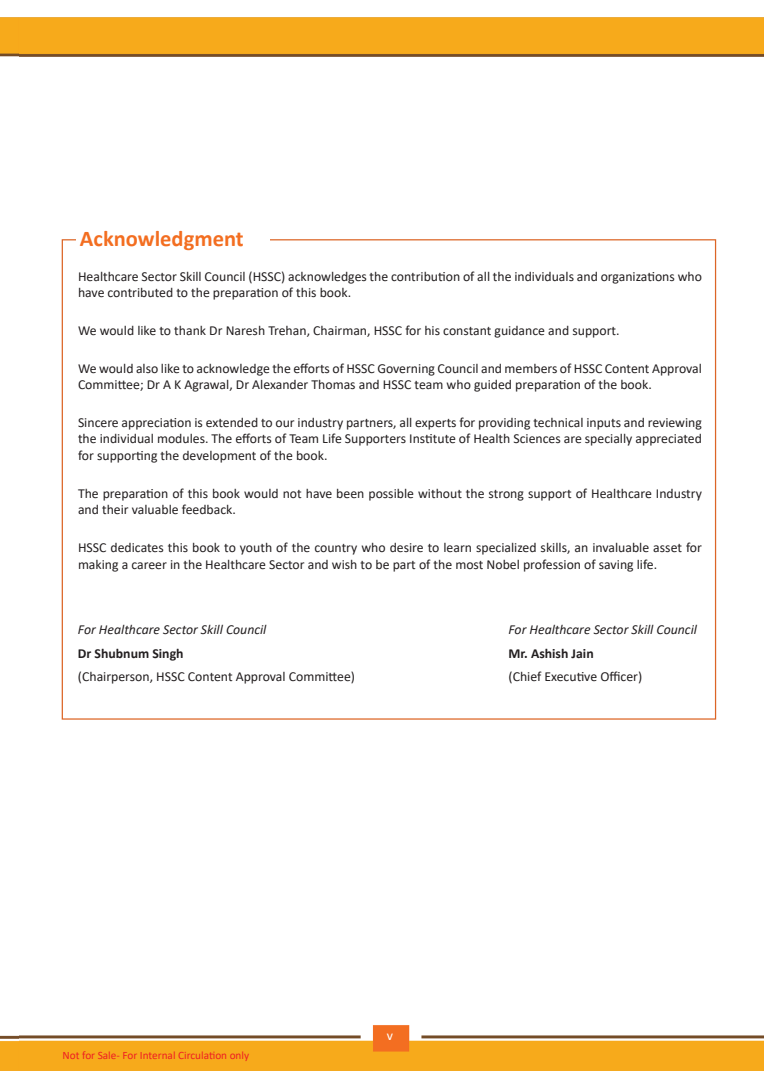
<style>
.page{position:relative;width:780px;height:1088px;background:#fff}
.page>*{position:absolute;margin:0;border:0;box-sizing:border-box;transform-origin:0 0}
.t1{font:700 22.5px "Calibri";color:#f36e21}
.t2{font:13.75px/16.5px "Calibri";color:#231f20}
.t3{font:italic 13.75px "Calibri";color:#231f20}
.t4{font:700 13.75px "Calibri";color:#231f20}
.t5{font:13.75px "Calibri";color:#fff}
.t6{font:11.25px "Calibri";color:#ee1d23}
</style>
<div class="page">
<img style="left:18px;top:1025px;width:745px;height:45px">
<img style="left:18px;top:18px;width:745px;height:39px">
<img style="left:0;top:18px;width:18px;height:1052px">
<div style="left:374px;top:1029px;width:31px;height:18px;background:#f36e21"></div>
<p class="t1" style="left:80px;top:223px;width:165px">Acknowledgment</p>
<p class="t2" style="left:78px;top:268px;width:625px">Healthcare Sector Skill Council (HSSC) acknowledges the contribution of all the individuals and organizations who have contributed to the preparation of this book.</p>
<p class="t2" style="left:78px;top:323px;width:543px">We would like to thank Dr Naresh Trehan, Chairman, HSSC for his constant guidance and support.</p>
<p class="t2" style="left:78px;top:360px;width:625px">We would also like to acknowledge the efforts of HSSC Governing Council and members of HSSC Content Approval<br>Committee; Dr A K Agrawal, Dr Alexander Thomas and HSSC team who guided preparation of the book.</p>
<p class="t2" style="left:78px;top:415px;width:625px;text-align:justify">Sincere appreciation is extended to our industry partners, all experts for providing technical inputs and reviewing the individual modules. The efforts of Team Life Supporters Institute of Health Sciences are specially appreciated for supporting the development of the book.</p>
<p class="t2" style="left:78px;top:485px;width:625px">The preparation of this book would not have been possible without the strong support of Healthcare Industry and their valuable feedback.</p>
<p class="t2" style="left:78px;top:540px;width:625px">HSSC dedicates this book to youth of the country who desire to learn specialized skills, an invaluable asset for making a career in the Healthcare Sector and wish to be part of the most Nobel profession of saving life.</p>
<p class="t3" style="left:78px;top:620px;width:190px">For Healthcare Sector Skill Council</p>
<p class="t4" style="left:78px;top:643px;width:107px">Dr Shubnum Singh</p>
<p class="t2" style="left:78px;top:669px;width:278px">(Chairperson, HSSC Content Approval Committee)</p>
<p class="t3" style="left:508px;top:620px;width:190px">For Healthcare Sector Skill Council</p>
<p class="t4" style="left:508px;top:643px;width:87px">Mr. Ashish Jain</p>
<p class="t2" style="left:508px;top:669px;width:135px">(Chief Executive Officer)</p>
<p class="t6" style="left:63px;top:1047px;width:188px">Not for Sale- For Internal Circulation only</p>
<p class="t5" style="left:387px;top:1026px;width:8px">v</p>
</div>
